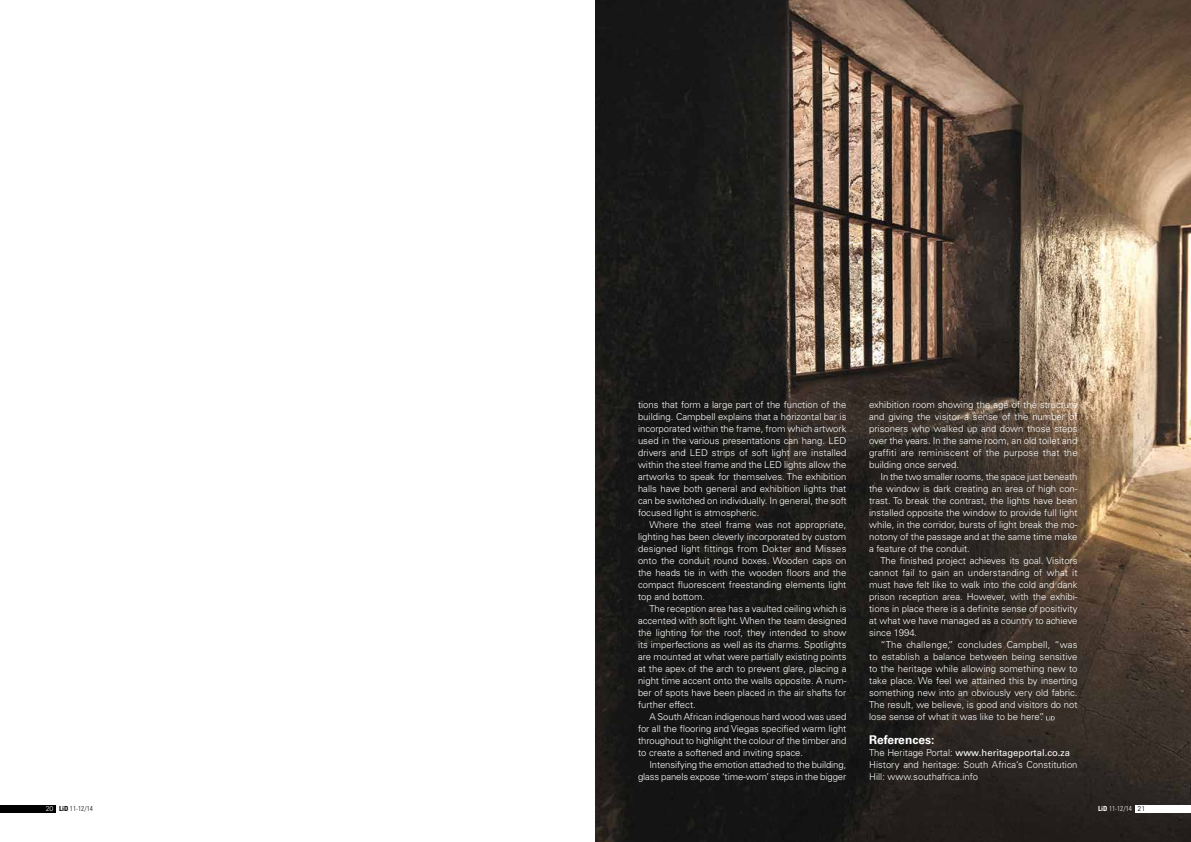
<style>
.page{position:relative;width:1191px;height:842px;background:#fff}
.page>*{position:absolute;margin:0;border:0;box-sizing:border-box;transform-origin:0 0}
.t1{font:700 12px "Univers";color:#fff}
.t2{font:300 9.5px/12px "Univers";color:#fff;text-align:justify}
.t3{font:300 condensed 7px "Univers";color:#000}
.t4{font:300 condensed 7px "Univers";color:#fff}
.s1{font-weight:400}
.s2{font-stretch:normal;color:#fff}
.s3{font-weight:700}
.s4{font-stretch:normal;color:#000}
</style>
<div class="page">
<img style="left:595px;top:0;width:596px;height:380px">
<img style="left:595px;top:380px;width:596px;height:462px">
<svg style="left:1046px;top:716px;width:8px;height:4px"></svg>
<div style="left:0;top:805px;width:55px;height:7px;background:#000"></div>
<div style="left:1135px;top:805px;width:56px;height:7px;background:#fff"></div>
<p class="t2" style="left:638px;top:399px;width:210px">tions that form a large part of the function of the building. Campbell explains that a horizontal bar is incorporated within the frame, from which artwork used in the various presentations can hang. LED drivers and LED strips of soft light are installed within the steel frame and the LED lights allow the artworks to speak for themselves. The exhibition halls have both general and exhibition lights that can be switched on individually. In general, the soft focused light is atmospheric.</p>
<p class="t2" style="left:638px;top:519px;width:210px;text-indent:11px">Where the steel frame was not appropriate, lighting has been cleverly incorporated by custom designed light fittings from Dokter and Misses onto the conduit round boxes. Wooden caps on the heads tie in with the wooden floors and the compact fluorescent freestanding elements light top and bottom.</p>
<p class="t2" style="left:638px;top:603px;width:210px;text-indent:11px">The reception area has a vaulted ceiling which is accented with soft light. When the team designed the lighting for the roof, they intended to show its imperfections as well as its charms. Spotlights are mounted at what were partially existing points at the apex of the arch to prevent glare, placing a night time accent onto the walls opposite. A num&shy;ber of spots have been placed in the air shafts for further effect.</p>
<p class="t2" style="left:638px;top:711px;width:210px;text-indent:11px">A South African indigenous hard wood was used for all the flooring and Viegas specified warm light throughout to highlight the colour of the timber and to create a softened and inviting space.</p>
<p class="t2" style="left:638px;top:759px;width:210px;text-align:right">Intensifying the emotion attached to the building, glass panels expose ‘time-worn’ steps in the bigger</p>
<p class="t2" style="left:869px;top:399px;width:210px">exhibition room showing the age of the structure and giving the visitor a sense of the number of prisoners who walked up and down those steps over the years. In the same room, an old toilet and graffiti are reminiscent of the purpose that the building once served.</p>
<p class="t2" style="left:869px;top:471px;width:210px;text-indent:11px">In the two smaller rooms, the space just beneath the window is dark creating an area of high con&shy;trast. To break the contrast, the lights have been installed opposite the window to provide full light while, in the corridor, bursts of light break the mo&shy;notony of the passage and at the same time make a feature of the conduit.</p>
<p class="t2" style="left:869px;top:555px;width:210px;text-indent:11px">The finished project achieves its goal. Visitors cannot fail to gain an understanding of what it must have felt like to walk into the cold and dank prison reception area. However, with the exhibi&shy;tions in place there is a definite sense of positivity at what we have managed as a country to achieve since 1994.</p>
<p class="t2" style="left:869px;top:639px;width:210px;text-indent:11px">“The challenge,” concludes Campbell, “was to establish a balance between being sensitive to the heritage while allowing something new to take place. We feel we attained this by inserting something new into an obviously very old fabric.<br>The result, we believe, is good and visitors do not lose sense of what it was like to be here”.</p>
<p class="t1" style="left:869px;top:733px;width:67px">References:</p>
<p class="t2" style="left:869px;top:747px;width:210px;text-align:left">The Heritage Portal: <span class="s1">www.heritageportal.co.za<br></span>History and heritage: South Africa’s Constitution<br>Hill: www.southafrica.info</p>
<p class="t3" style="left:46px;top:804px;width:49px"><span class="s2">20</span> <span class="s3">LiD</span> 11-12/14</p>
<p class="t4" style="left:1098px;top:804px;width:49px"><span class="s3">LiD</span> 11-12/14 <span class="s4">21</span></p>
</div>
